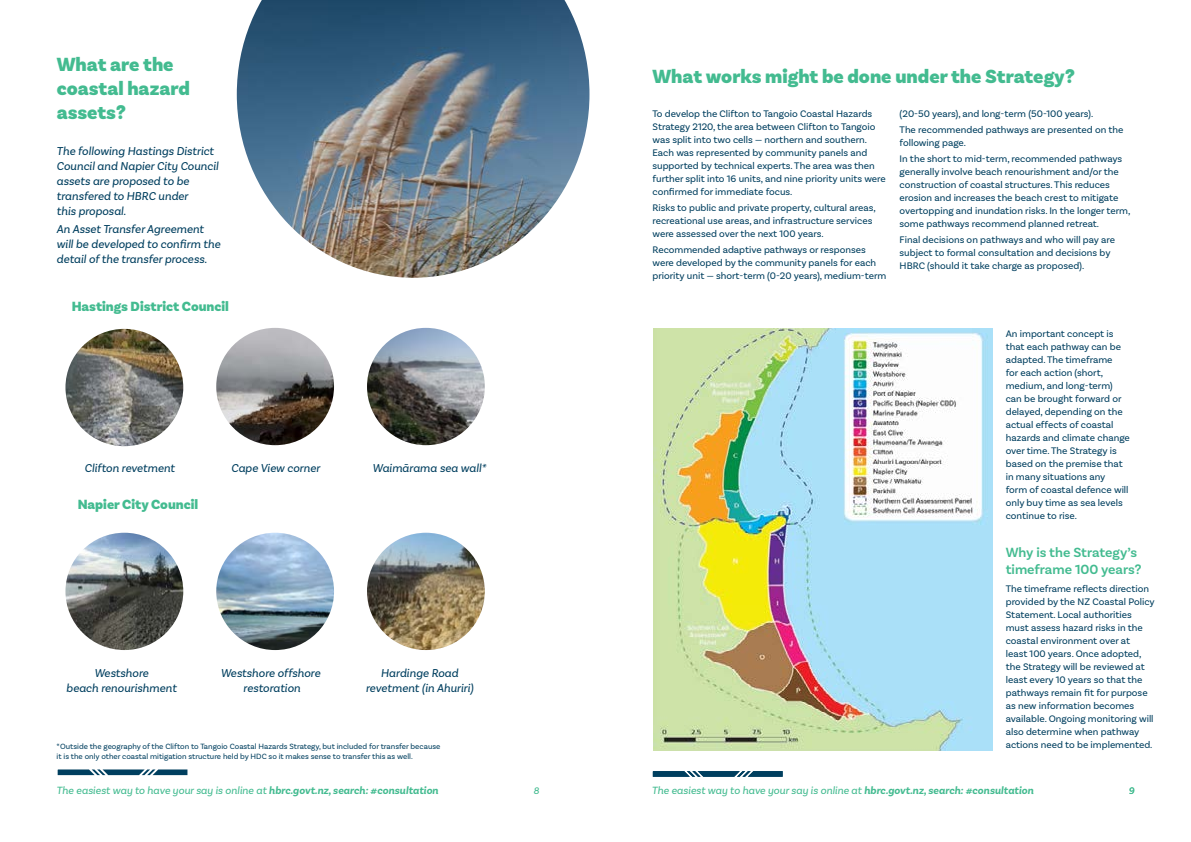
<style>
.page{position:relative;width:1191px;height:842px;background:#fff}
.page>*{position:absolute;margin:0;border:0;box-sizing:border-box;transform-origin:0 0}
.t1{font:900 20px/24px "Basic Sans";color:#43bb90}
.t2{font:900 14px "Basic Sans";color:#43bb90}
.t3{font:600 14px/16.8px "Basic Sans";color:#43bb90}
.t4{font:italic 12px/15px "Basic Sans";color:#003f5f;text-align:center}
.t5{font:italic 11px "Basic Sans";color:#43bb90}
.t6{font:10px/13px "Basic Sans";color:#003f5f}
.t7{font:italic 10px "Basic Sans";color:#43bb90}
.t8{font:8px/10px "Basic Sans";color:#003f5f}
.s1{font-weight:700}
</style>
<div class="page">
<svg style="left:58px;top:769px;width:129px;height:6px"></svg>
<svg style="left:653px;top:771px;width:129px;height:6px"></svg>
<img style="left:62px;top:326px;width:124px;height:123px;border-radius:62px">
<div style="left:59px;top:323px;width:130px;height:129px;border:6px solid #fff;border-radius:50%"></div>
<img style="left:213px;top:325px;width:124px;height:123px;border-radius:62px">
<div style="left:210px;top:322px;width:130px;height:129px;border:6px solid #fff;border-radius:50%"></div>
<img style="left:364px;top:325px;width:124px;height:123px;border-radius:62px">
<div style="left:361px;top:322px;width:130px;height:129px;border:6px solid #fff;border-radius:50%"></div>
<img style="left:364px;top:530px;width:124px;height:123px;border-radius:62px">
<div style="left:361px;top:527px;width:130px;height:129px;border:6px solid #fff;border-radius:50%"></div>
<img style="left:66px;top:534px;width:116px;height:115px">
<div style="left:59px;top:527px;width:130px;height:129px;border:6px solid #fff;border-radius:50%"></div>
<img style="left:217px;top:534px;width:116px;height:115px">
<div style="left:210px;top:527px;width:130px;height:129px;border:6px solid #fff;border-radius:50%"></div>
<svg style="left:236px;top:0;width:354px;height:278px"></svg>
<img style="left:653px;top:328px;width:339px;height:422px">
<h1 class="t1" style="left:57px;top:53px;width:135px">What are the coastal hazard assets?</h1>
<p class="t4" style="left:57px;top:143px;width:163px;text-align:left">The following Hastings District<br>Council and Napier City Council assets are proposed to be transfered to HBRC under<br>this proposal.</p>
<p class="t4" style="left:57px;top:221px;width:165px;text-align:left">An Asset Transfer Agreement will be developed to confirm the detail of the transfer process.</p>
<h2 class="t2" style="left:72px;top:297px;width:159px">Hastings District Council</h2>
<p class="t4" style="left:85px;top:460px;width:92px">Clifton revetment</p>
<p class="t4" style="left:231px;top:460px;width:91px">Cape View corner</p>
<p class="t4" style="left:372px;top:460px;width:115px">Waimārama sea wall*</p>
<h2 class="t2" style="left:78px;top:496px;width:122px">Napier City Council</h2>
<p class="t4" style="left:66px;top:665px;width:112px">Westshore<br>beach renourishment</p>
<p class="t4" style="left:221px;top:665px;width:101px">Westshore offshore restoration</p>
<p class="t4" style="left:366px;top:665px;width:109px">Hardinge Road revetment (in Ahuriri)</p>
<p class="t8" style="left:57px;top:741px;width:385px">*Outside the geography of the Clifton to Tangoio Coastal Hazards Strategy, but included for transfer because it is the only other coastal mitigation structure held by HDC so it makes sense to transfer this as well.</p>
<h1 class="t1" style="left:652px;top:65px;width:424px">What works might be done under the Strategy?</h1>
<p class="t6" style="left:652px;top:107px;width:235px">To develop the Clifton to Tangoio Coastal Hazards Strategy 2120, the area between Clifton to Tangoio was split into two cells — northern and southern.<br>Each was represented by community panels and supported by technical experts. The area was then further split into 16 units, and nine priority units were confirmed for immediate focus.</p>
<p class="t6" style="left:652px;top:201px;width:225px">Risks to public and private property, cultural areas, recreational use areas, and infrastructure services were assessed over the next 100 years.</p>
<p class="t6" style="left:652px;top:243px;width:235px">Recommended adaptive pathways or responses were developed by the community panels for each priority unit — short-term (0-20 years), medium-term</p>
<p class="t6" style="left:899px;top:106px;width:225px;line-height:15.8px">(20-50 years), and long-term (50-100 years).<br>The recommended pathways are presented on the</p>
<p class="t6" style="left:899px;top:135px;width:224px;line-height:15.8px">following page.<br>In the short to mid-term, recommended pathways</p>
<p class="t6" style="left:899px;top:165px;width:232px">generally involve beach renourishment and/or the construction of coastal structures. This reduces erosion and increases the beach crest to mitigate overtopping and inundation risks. In the longer term, some pathways recommend planned retreat.</p>
<p class="t6" style="left:899px;top:233px;width:217px">Final decisions on pathways and who will pay are subject to formal consultation and decisions by<br>HBRC (should it take charge as proposed).</p>
<p class="t6" style="left:1005px;top:327px;width:126px">An important concept is that each pathway can be adapted. The timeframe<br>for each action (short, medium, and long-term) can be brought forward or delayed, depending on the actual effects of coastal hazards and climate change over time. The Strategy is based on the premise that in many situations any<br>form of coastal defence will only buy time as sea levels continue to rise.</p>
<h2 class="t3" style="left:1005px;top:544px;width:137px">Why is the Strategy’s timeframe 100 years?</h2>
<p class="t6" style="left:1005px;top:582px;width:150px">The timeframe reflects direction provided by the NZ Coastal Policy<br>Statement. Local authorities must assess hazard risks in the coastal environment over at<br>least 100 years. Once adopted, the Strategy will be reviewed at least every 10 years so that the pathways remain fit for purpose as new information becomes available. Ongoing monitoring will also determine when pathway actions need to be implemented.</p>
<p class="t5" style="left:57px;top:784px;width:383px">The easiest way to have your say is online at <span class="s1">hbrc.govt.nz, search: #consultation</span></p>
<p class="t7" style="left:533px;top:785px;width:7px">8</p>
<p class="t5" style="left:651px;top:784px;width:383px">The easiest way to have your say is online at <span class="s1">hbrc.govt.nz, search: #consultation</span></p>
<p class="t7" style="left:1128px;top:785px;width:7px">9</p>
</div>
